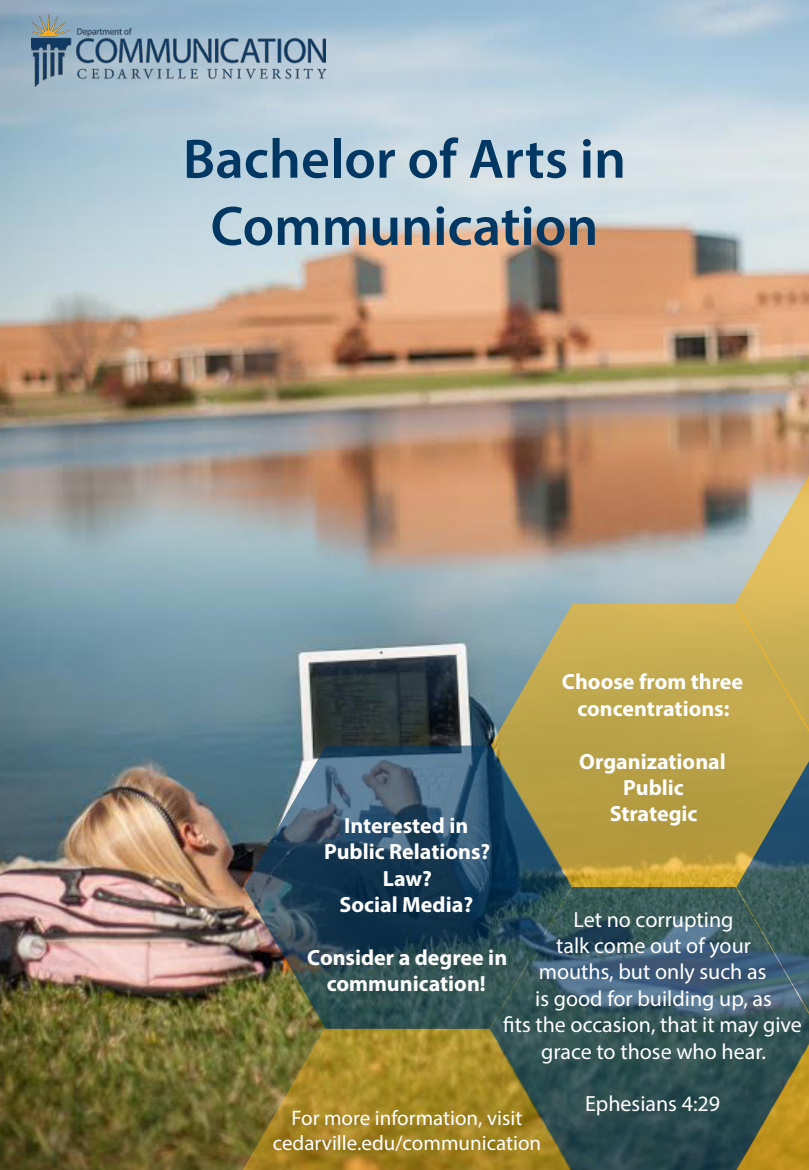
<style>
.page{position:relative;width:809px;height:1170px;background:#fff}
.page>*{position:absolute;margin:0;border:0;box-sizing:border-box;transform-origin:0 0}
.t1{font:600 56px "Myriad Pro";color:#003863}
.t2{font:22px/26.4px "Myriad Pro";color:#fff;text-align:center}
.t3{font:700 22px "Myriad Pro";color:#fff}
.t4{font:21px "Myriad Pro";color:#fff}
</style>
<div class="page">
<img style="left:0;top:0;width:809px;height:1169px">
<img style="left:32px;top:15px;width:294px;height:71px">
<svg style="left:570px;top:887px;width:164px;height:283px;background:#34545d"></svg>
<svg style="left:243px;top:1028px;width:327px;height:142px;background:#917d2b"></svg>
<img style="left:244px;top:746px;width:327px;height:283px">
<svg style="left:491px;top:604px;width:243px;height:283px;background:#ab9b51"></svg>
<svg style="left:734px;top:462px;width:75px;height:708px;background:#8c895c"></svg>
<p class="t1" style="left:183px;top:123px;width:445px">Bachelor of Arts in</p>
<p class="t1" style="left:210px;top:190px;width:389px">Communication</p>
<p class="t3" style="left:562px;top:668px;width:183px">Choose from three</p>
<p class="t3" style="left:577px;top:694px;width:153px">concentrations:</p>
<p class="t3" style="left:579px;top:747px;width:148px">Organizational</p>
<p class="t3" style="left:623px;top:773px;width:62px">Public</p>
<p class="t3" style="left:609px;top:800px;width:89px">Strategic</p>
<p class="t3" style="left:344px;top:811px;width:126px">Interested in</p>
<p class="t3" style="left:324px;top:838px;width:168px">Public Relations?</p>
<p class="t3" style="left:382px;top:864px;width:51px">Law?</p>
<p class="t3" style="left:339px;top:890px;width:135px">Social Media?</p>
<p class="t3" style="left:307px;top:943px;width:201px">Consider a degree in</p>
<p class="t3" style="left:327px;top:970px;width:160px">communication!</p>
<p class="t2" style="left:503px;top:906px;width:300px">Let no corrupting<br>talk come out of your<br>mouths, but only such as<br>is good for building up, as<br>fits the occasion, that it may give grace to those who hear.</p>
<p class="t2" style="left:585px;top:1090px;width:137px">Ephesians 4:29</p>
<p class="t4" style="left:291px;top:1105px;width:232px">For more information, visit</p>
<p class="t4" style="left:273px;top:1130px;width:270px">cedarville.edu/communication</p>
</div>
